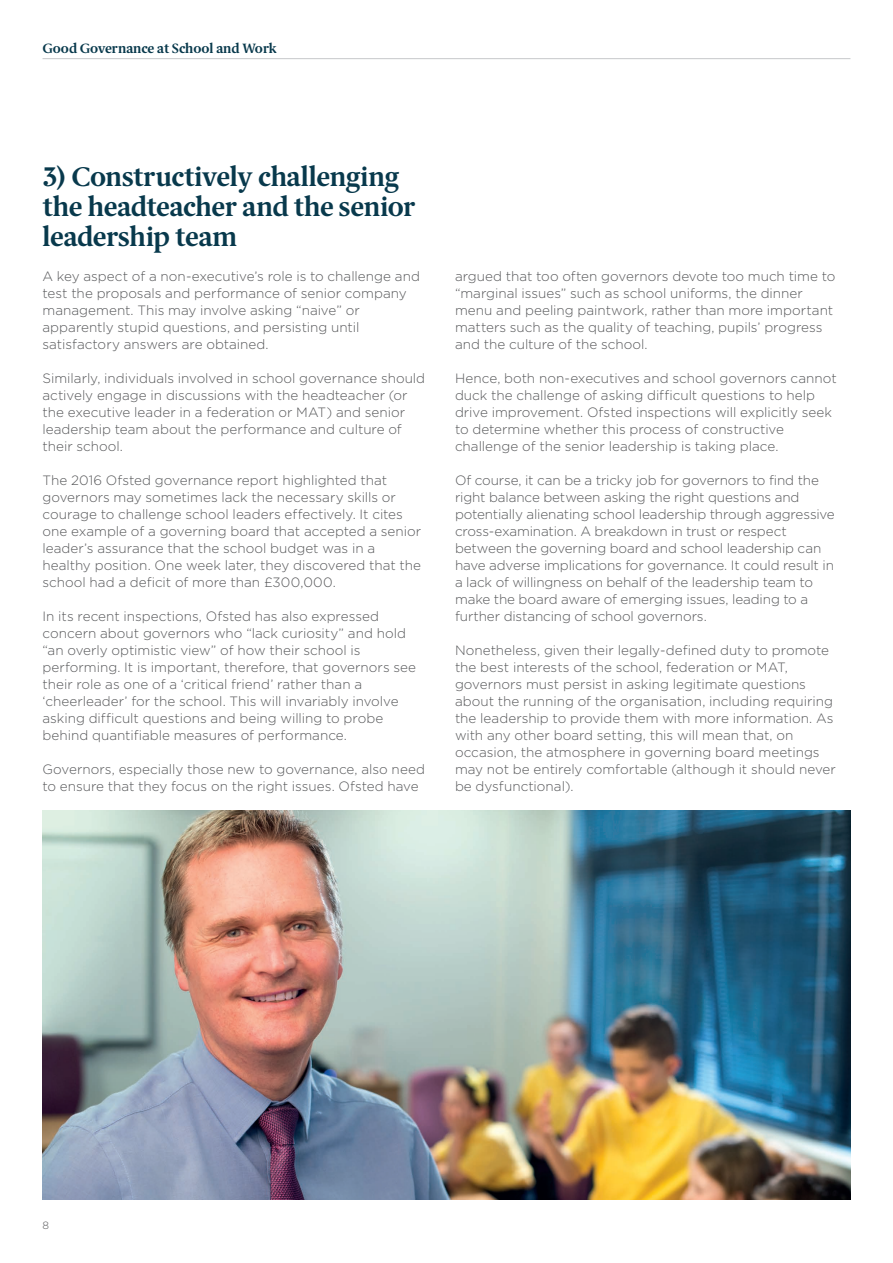
<style>
.page{position:relative;width:893px;height:1263px;background:#fff}
.page>*{position:absolute;margin:0;border:0;box-sizing:border-box;transform-origin:0 0}
.t1{font:700 27px/30px "ID Serif";letter-spacing:-.015em;color:#08394c}
.t2{font:300 13.5px/17px "Gotham";letter-spacing:-.005em;color:#57585a}
.t3{font:700 13.5px "ID Serif";color:#08394c}
.t4{font:300 10.5px "Gotham";color:#57585a}
</style>
<div class="page">
<hr style="left:43px;top:58px;width:807px;height:1px;background:#c7c8ca">
<img style="left:43px;top:811px;width:807px;height:388px">
<p class="t3" style="left:43px;top:40px;width:235px">Good Governance at School and Work</p>
<h1 class="t1" style="left:43px;top:162px;width:375px">3) Constructively challenging the headteacher and the senior leadership team</h1>
<p class="t2" style="left:43px;top:267px;width:379px">A key aspect of a non-executive’s role is to challenge and test the proposals and performance of senior company management. This may involve asking “naive” or apparently stupid questions, and persisting until satisfactory answers are obtained.</p>
<p class="t2" style="left:43px;top:369px;width:384px">Similarly, individuals involved in school governance should actively engage in discussions with the headteacher (or the executive leader in a federation or MAT) and senior leadership team about the performance and culture of their school.</p>
<p class="t2" style="left:43px;top:471px;width:380px">The 2016 Ofsted governance report highlighted that governors may sometimes lack the necessary skills or courage to challenge school leaders effectively. It cites one example of a governing board that accepted a senior leader’s assurance that the school budget was in a healthy position. One week later, they discovered that the school had a deficit of more than £300,000.</p>
<p class="t2" style="left:43px;top:607px;width:375px">In its recent inspections, Ofsted has also expressed concern about governors who “lack curiosity” and hold “an overly optimistic view” of how their school is performing. It is important, therefore, that governors see their role as one of a ‘critical friend’ rather than a ‘cheerleader’ for the school. This will invariably involve asking difficult questions and being willing to probe behind quantifiable measures of performance.</p>
<p class="t2" style="left:43px;top:760px;width:384px">Governors, especially those new to governance, also need to ensure that they focus on the right issues. Ofsted have</p>
<p class="t2" style="left:455px;top:267px;width:382px">argued that too often governors devote too much time to “marginal issues” such as school uniforms, the dinner menu and peeling paintwork, rather than more important matters such as the quality of teaching, pupils’ progress and the culture of the school.</p>
<p class="t2" style="left:455px;top:369px;width:383px">Hence, both non-executives and school governors cannot duck the challenge of asking difficult questions to help drive improvement. Ofsted inspections will explicitly seek to determine whether this process of constructive challenge of the senior leadership is taking place.</p>
<p class="t2" style="left:455px;top:471px;width:381px">Of course, it can be a tricky job for governors to find the right balance between asking the right questions and potentially alienating school leadership through aggressive cross-examination. A breakdown in trust or respect between the governing board and school leadership can have adverse implications for governance. It could result in a lack of willingness on behalf of the leadership team to make the board aware of emerging issues, leading to a further distancing of school governors.</p>
<p class="t2" style="left:455px;top:641px;width:382px">Nonetheless, given their legally-defined duty to promote the best interests of the school, federation or MAT, governors must persist in asking legitimate questions about the running of the organisation, including requiring the leadership to provide them with more information. As with any other board setting, this will mean that, on occasion, the atmosphere in governing board meetings may not be entirely comfortable (although it should never be dysfunctional).</p>
<p class="t4" style="left:43px;top:1218px;width:8px">8</p>
</div>
